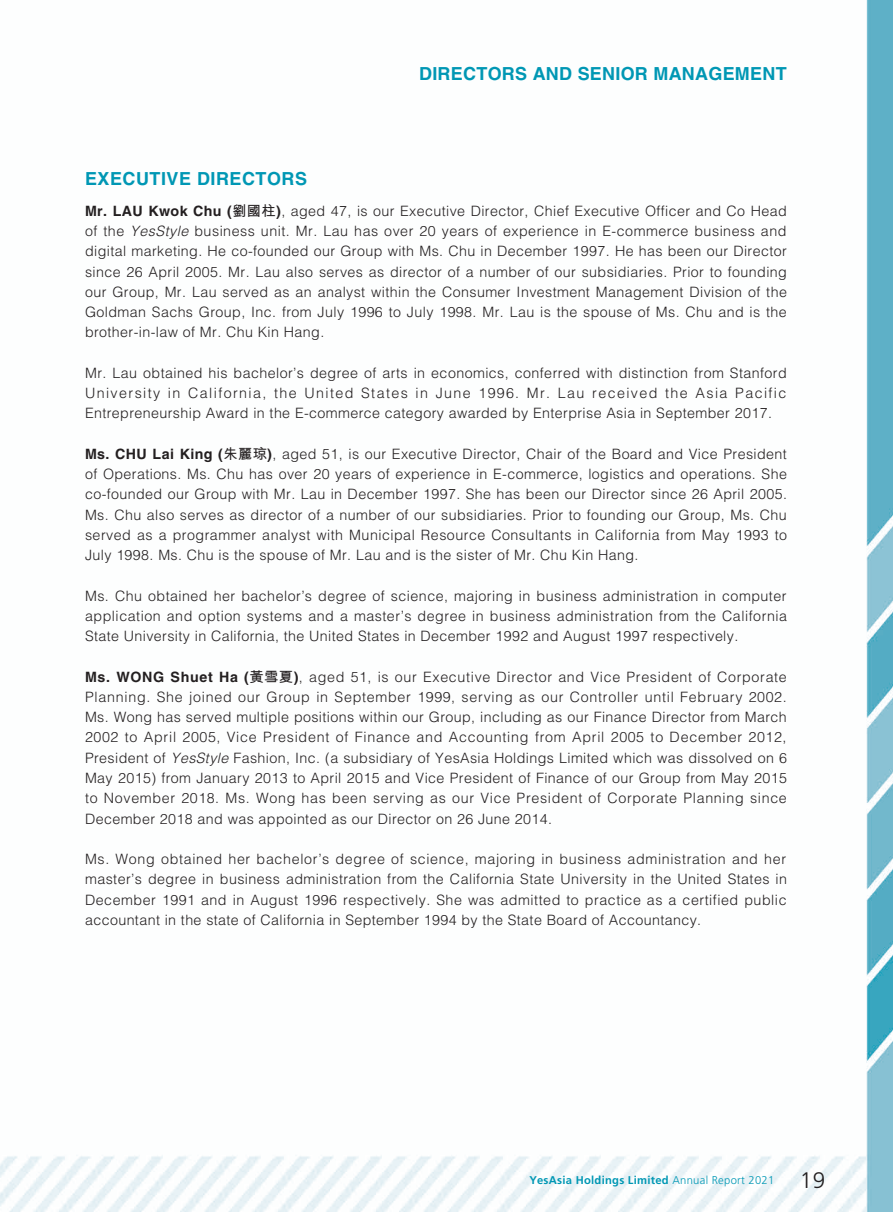
<style>
.page{position:relative;width:893px;height:1212px;background:#fff}
.page>*{position:absolute;margin:0;border:0;box-sizing:border-box;transform-origin:0 0}
.t1{font:700 18px "Helvetica LT Std";letter-spacing:.015em;color:#0097b4}
.t2{font:300 14.25px/20.2px "Helvetica LT Std";letter-spacing:.03em;color:#231f20;text-align:justify}
.t3{font:700 11.25px "Frutiger LT Std";letter-spacing:.02em;color:#0097b4}
.s1{font-weight:700}
.s2{font-family:"M Hei HK";font-weight:700}
.s3{font-style:italic}
.s4{font-weight:300}
.s5{font-weight:300;font-size:22.5px;color:#231f20}
</style>
<div class="page">
<img style="left:0;top:0;width:893px;height:1212px">
<p class="t1" style="left:419px;top:63px;width:369px">DIRECTORS AND SENIOR MANAGEMENT</p>
<p class="t1" style="left:85px;top:168px;width:224px">EXECUTIVE DIRECTORS</p>
<p class="t2" style="left:85px;top:201px;width:703px"><span class="s1">Mr. LAU Kwok Chu (</span><span class="s2">劉國柱</span><span class="s1">)</span>, aged 47, is our Executive Director, Chief Executive Officer and Co Head of the <span class="s3">YesStyle</span> business unit. Mr. Lau has over 20 years of experience in E-commerce business and digital marketing. He co-founded our Group with Ms. Chu in December 1997. He has been our Director since 26 April 2005. Mr. Lau also serves as director of a number of our subsidiaries. Prior to founding our Group, Mr. Lau served as an analyst within the Consumer Investment Management Division of the Goldman Sachs Group, Inc. from July 1996 to July 1998. Mr. Lau is the spouse of Ms. Chu and is the brother-in-law of Mr. Chu Kin Hang.</p>
<p class="t2" style="left:85px;top:363px;width:703px">Mr. Lau obtained his bachelor’s degree of arts in economics, conferred with distinction from Stanford University in California, the United States in June 1996. Mr. Lau received the Asia Pacific Entrepreneurship Award in the E-commerce category awarded by Enterprise Asia in September 2017.</p>
<p class="t2" style="left:85px;top:444px;width:703px"><span class="s1">Ms. CHU Lai King (</span><span class="s2">朱麗琼</span><span class="s1">)</span>, aged 51, is our Executive Director, Chair of the Board and Vice President of Operations. Ms. Chu has over 20 years of experience in E-commerce, logistics and operations. She co-founded our Group with Mr. Lau in December 1997. She has been our Director since 26 April 2005.<br>Ms. Chu also serves as director of a number of our subsidiaries. Prior to founding our Group, Ms. Chu served as a programmer analyst with Municipal Resource Consultants in California from May 1993 to July 1998. Ms. Chu is the spouse of Mr. Lau and is the sister of Mr. Chu Kin Hang.</p>
<p class="t2" style="left:85px;top:585px;width:703px">Ms. Chu obtained her bachelor’s degree of science, majoring in business administration in computer application and option systems and a master’s degree in business administration from the California State University in California, the United States in December 1992 and August 1997 respectively.</p>
<p class="t2" style="left:85px;top:666px;width:703px"><span class="s1">Ms. WONG Shuet Ha (</span><span class="s2">黃雪夏</span><span class="s1">)</span>, aged 51, is our Executive Director and Vice President of Corporate Planning. She joined our Group in September 1999, serving as our Controller until February 2002.<br>Ms. Wong has served multiple positions within our Group, including as our Finance Director from March 2002 to April 2005, Vice President of Finance and Accounting from April 2005 to December 2012, President of <span class="s3">YesStyle</span> Fashion, Inc. (a subsidiary of YesAsia Holdings Limited which was dissolved on 6<br>May 2015) from January 2013 to April 2015 and Vice President of Finance of our Group from May 2015 to November 2018. Ms. Wong has been serving as our Vice President of Corporate Planning since December 2018 and was appointed as our Director on 26 June 2014.</p>
<p class="t2" style="left:85px;top:849px;width:703px">Ms. Wong obtained her bachelor’s degree of science, majoring in business administration and her master’s degree in business administration from the California State University in the United States in December 1991 and in August 1996 respectively. She was admitted to practice as a certified public accountant in the state of California in September 1994 by the State Board of Accountancy.</p>
<p class="t3" style="left:529px;top:1173px;width:298px">YesAsia Holdings Limited <span class="s4">Annual Report 2021</span> <span class="s5">19</span></p>
</div>
